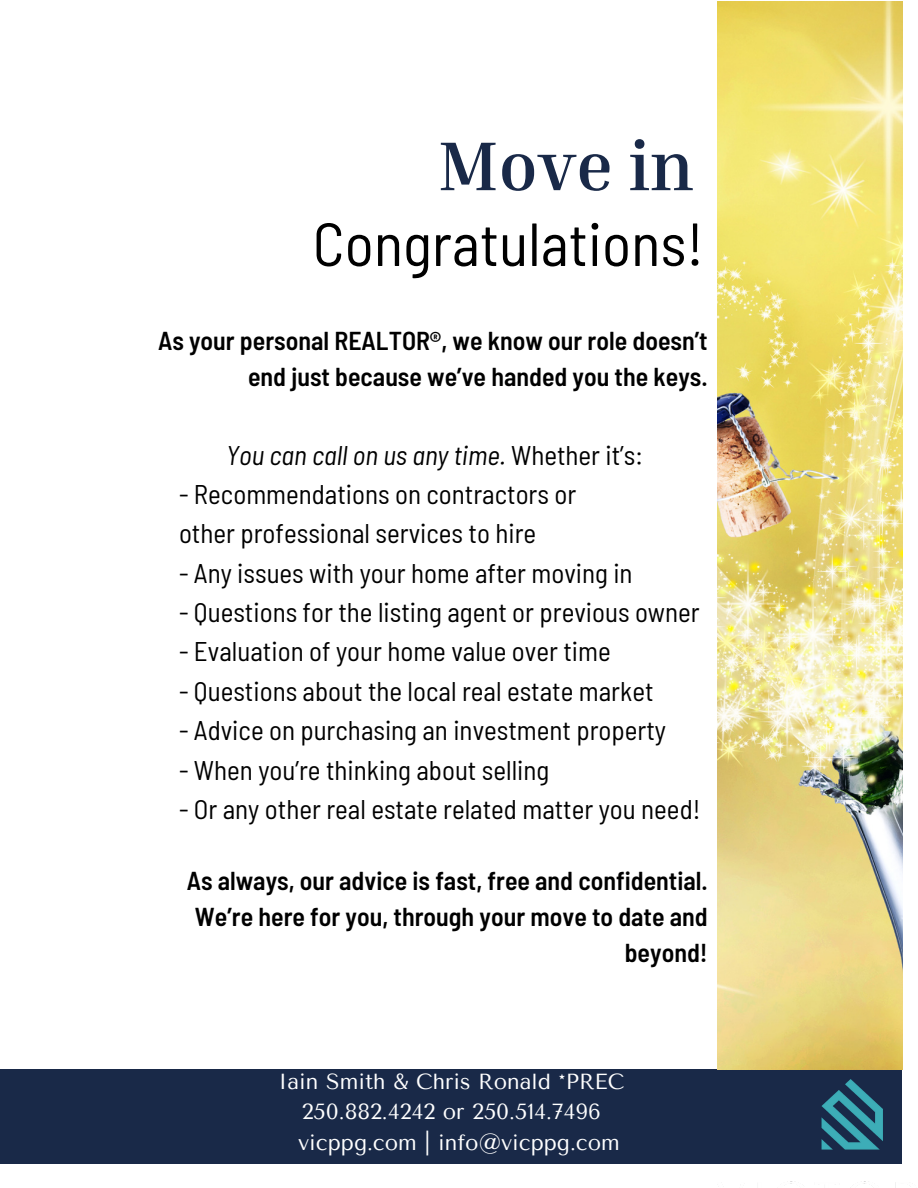
<style>
.page{position:relative;width:918px;height:1188px;background:#fff}
.page>*{position:absolute;margin:0;border:0;box-sizing:border-box;transform-origin:0 0}
.t1{font:700 69.75px "Inria Serif";color:#192948}
.t2{font:semi-condensed 60.75px "Barlow";color:#000}
.t3{font:semi-condensed 27px "Barlow";color:#000}
.t4{font:italic semi-condensed 27px "Barlow";color:#000}
.t5{font:600 semi-condensed 25.95px/36px "Barlow";color:#000;text-align:right}
.t6{font:21.75px "Tenor Sans";color:#fff}
.s1{font-style:normal}
</style>
<div class="page">
<img style="left:718px;top:1163px;width:184px;height:25px">
<div style="left:0;top:1069px;width:902px;height:94px;background:#192948"></div>
<img style="left:718px;top:1px;width:184px;height:1068px">
<p class="t1" style="left:438px;top:122px;width:257px">Move in</p>
<p class="t2" style="left:313px;top:205px;width:392px">Congratulations!</p>
<p class="t5" style="left:158px;top:322px;width:551px">As your personal REALTOR®, we know our role doesn’t end just because we’ve handed you the keys.</p>
<p class="t4" style="left:226px;top:438px;width:418px">You can call on us any time. <span class="s1">Whether it’s:</span></p>
<p class="t3" style="left:179px;top:477px;width:399px">- Recommendations on contractors or</p>
<p class="t3" style="left:179px;top:516px;width:359px">other professional services to hire</p>
<p class="t3" style="left:179px;top:556px;width:455px">- Any issues with your home after moving in</p>
<p class="t3" style="left:179px;top:595px;width:522px">- Questions for the listing agent or previous owner</p>
<p class="t3" style="left:179px;top:634px;width:433px">- Evaluation of your home value over time</p>
<p class="t3" style="left:179px;top:674px;width:476px">- Questions about the local real estate market</p>
<p class="t3" style="left:179px;top:713px;width:488px">- Advice on purchasing an investment property</p>
<p class="t3" style="left:179px;top:753px;width:372px">- When you’re thinking about selling</p>
<p class="t3" style="left:179px;top:792px;width:523px">- Or any other real estate related matter you need!</p>
<h4 class="t5" style="left:187px;top:862px;width:523px">As always, our advice is fast, free and confidential.<br>We’re here for you, through your move to date and beyond!</h4>
<p class="t6" style="left:278px;top:1069px;width:347px">Iain Smith &amp; Chris Ronald *PREC</p>
<p class="t6" style="left:302px;top:1099px;width:301px">250.882.4242 or 250.514.7496</p>
<p class="t6" style="left:298px;top:1130px;width:323px">vicppg.com | info@vicppg.com</p>
</div>
